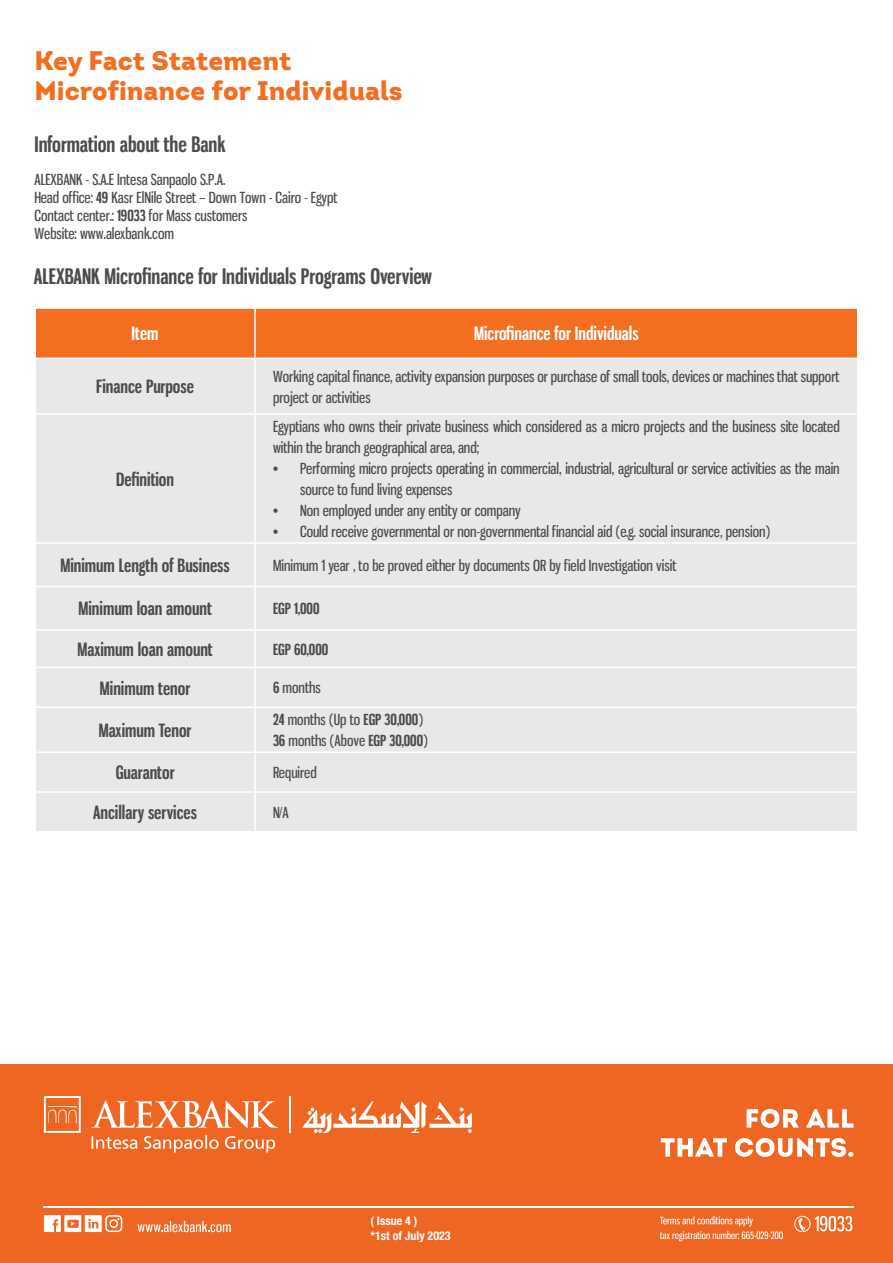
<style>
.page{position:relative;width:893px;height:1263px;background:#fff}
.page>*{position:absolute;margin:0;border:0;box-sizing:border-box;transform-origin:0 0}
.t1{font:900 26.85px "Intro";color:#f36e21}
.t2{font:700 21px "Gnuolane Rg";color:#4c4c4c}
.t3{font:700 18px "Gnuolane Rg";color:#4c4c4c}
.t4{font:700 18px "Gnuolane Rg";color:#fff}
.t5{font:15px/21px "Gnuolane";color:#4c4c4c}
.t6{font:700 15px "Gnuolane Rg";color:#4c4c4c}
.t7{font:700 condensed 12px/14.4px "Helvetica Neue LT Pro";color:#fff}
.s1{font-family:"Gnuolane Rg";font-weight:700}
</style>
<div class="page">
<div style="left:0;top:1064px;width:893px;height:199px;background:#ef6622"></div>
<hr style="left:43px;top:1206px;width:811px;height:1px;background:#fff">
<svg style="left:44px;top:1215px;width:78px;height:17px"></svg>
<hr style="left:289px;top:1096px;width:2px;height:37px;background:#fff">
<svg style="left:302px;top:1101px;width:170px;height:32px"></svg>
<svg style="left:92px;top:1100px;width:186px;height:28px"></svg>
<svg style="left:44px;top:1096px;width:37px;height:37px"></svg>
<svg style="left:92px;top:1135px;width:183px;height:17px"></svg>
<svg style="left:138px;top:1221px;width:93px;height:11px"></svg>
<svg style="left:794px;top:1216px;width:58px;height:16px"></svg>
<svg style="left:661px;top:1138px;width:66px;height:19px"></svg>
<svg style="left:735px;top:1109px;width:118px;height:48px"></svg>
<svg style="left:660px;top:1216px;width:123px;height:25px"></svg>
<div style="left:36px;top:309px;width:821px;height:49px;background:#f36e21"></div>
<div style="left:36px;top:359px;width:821px;height:472px;background:#e7e8e9"></div>
<hr style="left:254px;top:359px;width:2px;height:54px;background:#fff">
<hr style="left:34px;top:413px;width:221px;height:2px;background:#fff">
<hr style="left:255px;top:413px;width:603px;height:2px;background:#fff">
<hr style="left:254px;top:415px;width:2px;height:127px;background:#fff">
<hr style="left:34px;top:542px;width:221px;height:2px;background:#fff">
<hr style="left:255px;top:542px;width:603px;height:2px;background:#fff">
<hr style="left:254px;top:544px;width:2px;height:42px;background:#fff">
<hr style="left:34px;top:586px;width:221px;height:1px;background:#fff">
<hr style="left:255px;top:586px;width:603px;height:1px;background:#fff">
<hr style="left:254px;top:587px;width:2px;height:42px;background:#fff">
<hr style="left:34px;top:629px;width:221px;height:2px;background:#fff">
<hr style="left:255px;top:629px;width:603px;height:2px;background:#fff">
<hr style="left:254px;top:631px;width:2px;height:36px;background:#fff">
<hr style="left:34px;top:667px;width:221px;height:1px;background:#fff">
<hr style="left:255px;top:667px;width:603px;height:1px;background:#fff">
<hr style="left:254px;top:668px;width:2px;height:38px;background:#fff">
<hr style="left:34px;top:706px;width:221px;height:2px;background:#fff">
<hr style="left:255px;top:706px;width:603px;height:2px;background:#fff">
<hr style="left:254px;top:708px;width:2px;height:43px;background:#fff">
<hr style="left:34px;top:751px;width:221px;height:2px;background:#fff">
<hr style="left:255px;top:751px;width:603px;height:2px;background:#fff">
<hr style="left:254px;top:753px;width:2px;height:38px;background:#fff">
<hr style="left:34px;top:791px;width:221px;height:2px;background:#fff">
<hr style="left:255px;top:791px;width:603px;height:2px;background:#fff">
<hr style="left:254px;top:793px;width:2px;height:38px;background:#fff">
<hr style="left:254px;top:309px;width:2px;height:49px;background:#fff">
<p class="t1" style="left:34px;top:43px;width:258px">Key Fact Statement</p>
<p class="t1" style="left:34px;top:73px;width:370px">Microfinance for Individuals</p>
<p class="t2" style="left:34px;top:131px;width:192px">Information about the Bank</p>
<p class="t5" style="left:34px;top:168px;width:192px">ALEXBANK - S.A.E Intesa Sanpaolo S.P.A.</p>
<p class="t5" style="left:34px;top:186px;width:304px">Head office: <span class="s1">49</span> Kasr ElNile Street – Down Town - Cairo - Egypt</p>
<p class="t5" style="left:34px;top:204px;width:215px">Contact center.: <span class="s1">19033</span> for Mass customers</p>
<p class="t5" style="left:34px;top:222px;width:141px">Website: www.alexbank.com</p>
<p class="t2" style="left:34px;top:263px;width:400px">ALEXBANK Microfinance for Individuals Programs Overview</p>
<p class="t4" style="left:132px;top:323px;width:28px">Item</p>
<p class="t4" style="left:474px;top:323px;width:166px">Microfinance for Individuals</p>
<p class="t3" style="left:96px;top:376px;width:99px">Finance Purpose</p>
<p class="t5" style="left:273px;top:365px;width:568px">Working capital finance, activity expansion purposes or purchase of small tools, devices or machines that support project or activities</p>
<p class="t3" style="left:116px;top:468px;width:60px">Definition</p>
<p class="t5" style="left:273px;top:415px;width:568px">Egyptians who owns their private business which considered as a micro projects and the business site located within the branch geographical area, and;</p>
<p class="t5" style="left:300px;top:457px;width:541px;text-indent:-27px">• Performing micro projects operating in commercial, industrial, agricultural or service activities as the main source to fund living expenses</p>
<p class="t5" style="left:273px;top:499px;width:249px">• Non employed under any entity or company</p>
<p class="t5" style="left:273px;top:520px;width:499px">• Could receive governmental or non-governmental financial aid (e.g. social insurance, pension)</p>
<p class="t3" style="left:60px;top:554px;width:171px">Minimum Length of Business</p>
<p class="t5" style="left:273px;top:554px;width:405px">Minimum 1 year , to be proved either by documents OR by field Investigation visit</p>
<p class="t3" style="left:78px;top:598px;width:135px">Minimum loan amount</p>
<p class="t6" style="left:273px;top:600px;width:48px">EGP 1,000</p>
<p class="t3" style="left:78px;top:638px;width:137px">Maximum loan amount</p>
<p class="t6" style="left:273px;top:640px;width:57px">EGP 60,000</p>
<p class="t3" style="left:100px;top:677px;width:92px">Minimum tenor</p>
<p class="t5" style="left:273px;top:676px;width:49px"><span class="s1">6</span> months</p>
<p class="t3" style="left:99px;top:719px;width:94px">Maximum Tenor</p>
<p class="t5" style="left:273px;top:708px;width:152px"><span class="s1">24</span> months (Up to <span class="s1">EGP 30,000</span>)</p>
<p class="t5" style="left:273px;top:729px;width:156px"><span class="s1">36</span> months (Above <span class="s1">EGP 30,000</span>)</p>
<p class="t3" style="left:116px;top:762px;width:60px">Guarantor</p>
<p class="t5" style="left:273px;top:761px;width:45px">Required</p>
<p class="t3" style="left:93px;top:801px;width:106px">Ancillary services</p>
<p class="t5" style="left:273px;top:801px;width:17px">N/A</p>
<p class="t7" style="left:370px;top:1213px;width:82px">( Issue 4 )<br>*1st of July 2023</p>
</div>
